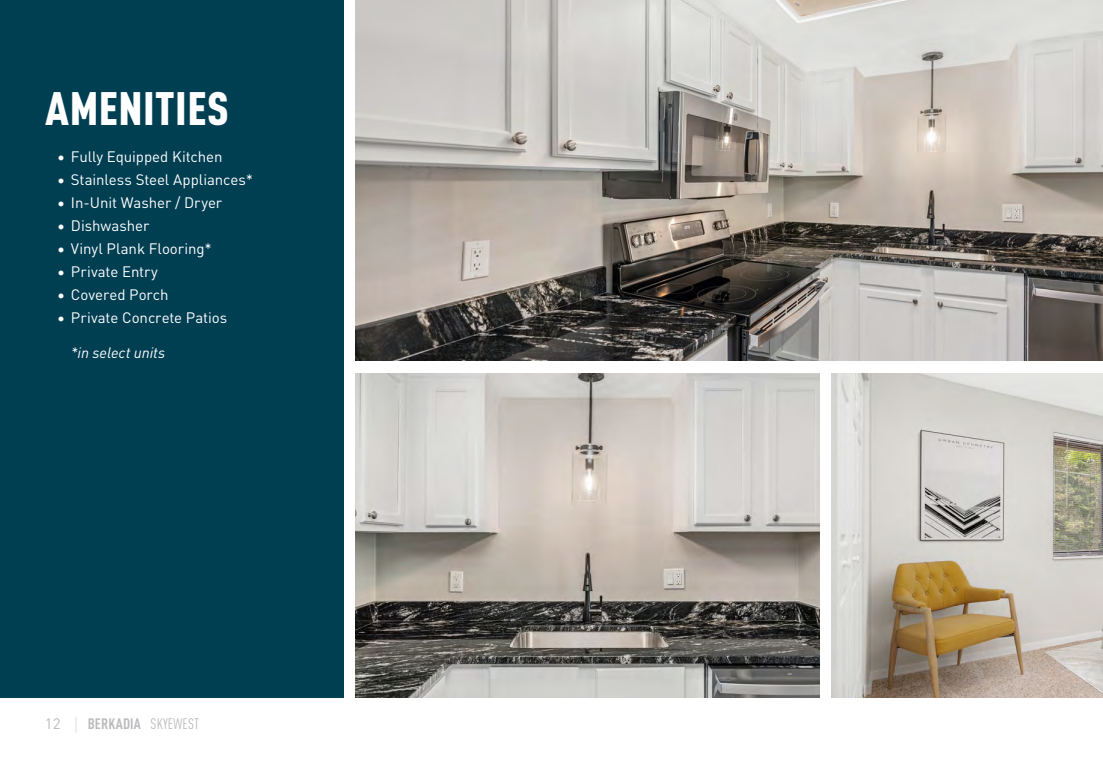
<style>
.page{position:relative;width:1103px;height:765px;background:#fff}
.page>*{position:absolute;margin:0;border:0;box-sizing:border-box;transform-origin:0 0}
.Header_-_Large{font:900 condensed 46.25px "DIN Pro";letter-spacing:.01em;color:#fff}
.t1{font:15px "DIN Pro";letter-spacing:-.005em;color:#fff}
.t2{font:700 condensed 15px "DIN Pro";letter-spacing:.01em;color:#bbbbbd}
.t3{font:italic 15px "DIN Pro";letter-spacing:-.005em;color:#fff}
.t4{font:15px "DIN Pro";color:#bbbbbd}
.s1{font-weight:400}
</style>
<div class="page">
<div style="left:0;top:0;width:343px;height:698px;background:#003e52"></div>
<img style="left:355px;top:0;width:747px;height:361px">
<img style="left:355px;top:373px;width:464px;height:325px">
<img style="left:831px;top:373px;width:271px;height:325px">
<svg style="left:76px;top:717px;width:1px;height:15px"></svg>
<p class="Header_-_Large" style="left:45px;top:74px;width:185px">AMENITIES</p>
<p class="t1" style="left:57px;top:145px;width:167px">• Fully Equipped Kitchen</p>
<p class="t1" style="left:57px;top:168px;width:197px">• Stainless Steel Appliances*</p>
<p class="t1" style="left:57px;top:191px;width:166px">• In-Unit Washer / Dryer</p>
<p class="t1" style="left:57px;top:214px;width:94px">• Dishwasher</p>
<p class="t1" style="left:57px;top:237px;width:156px">• Vinyl Plank Flooring*</p>
<p class="t1" style="left:57px;top:260px;width:102px">• Private Entry</p>
<p class="t1" style="left:57px;top:283px;width:113px">• Covered Porch</p>
<p class="t1" style="left:57px;top:307px;width:171px">• Private Concrete Patios</p>
<p class="t3" style="left:71px;top:342px;width:96px">*in select units</p>
<p class="t4" style="left:45px;top:712px;width:17px">12</p>
<p class="t2" style="left:88px;top:712px;width:113px">BERKADIA <span class="s1">SKYEWEST</span></p>
</div>
